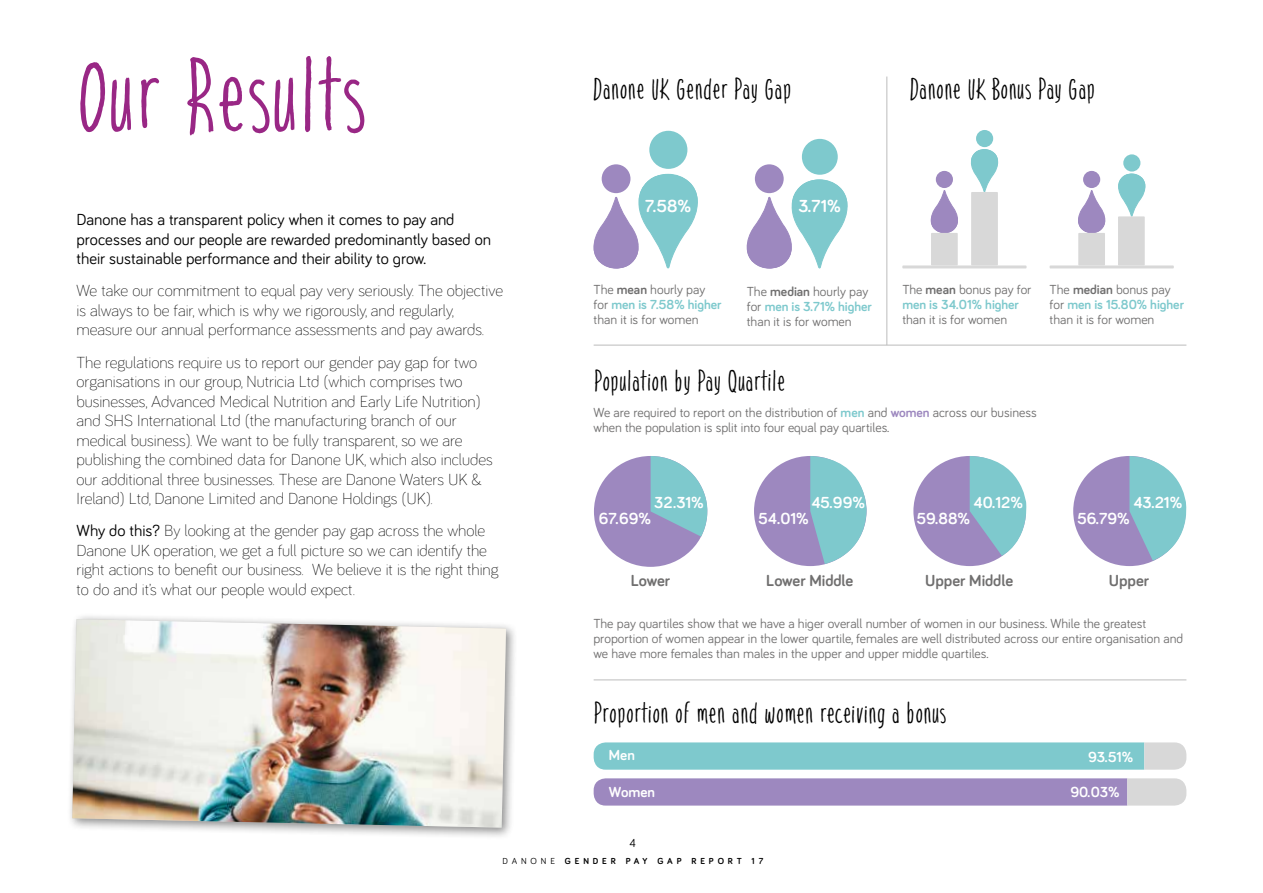
<style>
.page{position:relative;width:1263px;height:893px;background:#fff}
.page>*{position:absolute;margin:0;border:0;box-sizing:border-box;transform-origin:0 0}
.t1{font:108px "Soft Rocks";color:#992785}
.t2{font:30px "Soft Rocks";color:#000}
.t3{font:700 18px "Bariol";color:#fff}
.t4{font:300 16.5px/19.5px "Bariol";color:#000}
.t5{font:16.5px/19.5px "Bariol";color:#000}
.t6{font:700 16.5px "Bariol";color:#fff}
.t7{font:700 16.5px "Bariol";color:#706f6f}
.t8{font:700 15px "Bariol";color:#fff}
.t9{font:13.5px/15px "Bariol";color:#706f6f}
.t10{font:700 13.5px/15px "Bariol";color:#7ec9cd}
.t11{font:12px "Bariol";color:#000}
.t12{font:700 9px "Bariol";letter-spacing:.43em;color:#000}
.s1{font-weight:400}
.s2{font-weight:700}
.s3{font-weight:700;color:#7ec9cd}
.s4{font-weight:400;color:#706f6f}
.s5{color:#706f6f}
.s6{font-weight:700;color:#9d88bf}
</style>
<div class="page">
<div style="left:649px;top:131px;width:38px;height:38px;background:#7ec9cd;border-radius:50%"></div>
<div style="left:602px;top:164px;width:28px;height:29px;background:#9d88bf;border-radius:50%"></div>
<svg style="left:593px;top:174px;width:105px;height:95px"></svg>
<div style="left:594px;top:229px;width:44px;height:39px;background:#9d88bf;border-radius:50%"></div>
<div style="left:594px;top:229px;width:44px;height:39px;border:1px solid #9d88bf;border-radius:50%"></div>
<div style="left:802px;top:139px;width:36px;height:36px;background:#7ec9cd;border-radius:50%"></div>
<div style="left:755px;top:164px;width:29px;height:29px;background:#9d88bf;border-radius:50%"></div>
<svg style="left:746px;top:179px;width:102px;height:90px"></svg>
<div style="left:747px;top:229px;width:44px;height:39px;background:#9d88bf;border-radius:50%"></div>
<div style="left:747px;top:229px;width:44px;height:39px;border:1px solid #9d88bf;border-radius:50%"></div>
<hr style="left:594px;top:345px;width:592px;height:1px;background:#bcbcbc">
<hr style="left:886px;top:77px;width:1px;height:268px;background:#bcbcbc">
<div style="left:976px;top:130px;width:17px;height:17px;background:#7ec9cd;border-radius:50%"></div>
<svg style="left:930px;top:149px;width:69px;height:84px"></svg>
<div style="left:931px;top:209px;width:26px;height:24px;background:#9d88bf;border-radius:50%"></div>
<div style="left:931px;top:209px;width:26px;height:24px;border:1px solid #9d88bf;border-radius:50%"></div>
<div style="left:931px;top:233px;width:27px;height:32px;background:#d8d8d8"></div>
<div style="left:902px;top:265px;width:124px;height:3px;border:2px solid #d8d8d8"></div>
<div style="left:971px;top:192px;width:27px;height:73px;background:#d8d8d8"></div>
<div style="left:1123px;top:154px;width:17px;height:18px;background:#7ec9cd;border-radius:50%"></div>
<div style="left:1083px;top:171px;width:17px;height:17px;background:#9d88bf;border-radius:50%"></div>
<svg style="left:1078px;top:174px;width:68px;height:59px"></svg>
<div style="left:1078px;top:209px;width:27px;height:24px;background:#9d88bf;border-radius:50%"></div>
<div style="left:1078px;top:209px;width:27px;height:24px;border:1px solid #9d88bf;border-radius:50%"></div>
<div style="left:1078px;top:233px;width:27px;height:32px;background:#d8d8d8;border:2px solid #d8d8d8"></div>
<div style="left:1049px;top:265px;width:125px;height:3px;border:2px solid #d8d8d8"></div>
<div style="left:1118px;top:216px;width:27px;height:49px;background:#d8d8d8"></div>
<svg style="left:594px;top:742px;width:592px;height:28px;background:#88cbcf"></svg>
<svg style="left:594px;top:778px;width:592px;height:28px;background:#a593c3"></svg>
<hr style="left:594px;top:679px;width:592px;height:1px;background:#bcbcbc">
<div style="left:594px;top:456px;width:113px;height:111px;background:#9d88bf;border-radius:50%"></div>
<svg style="left:651px;top:456px;width:57px;height:81px"></svg>
<div style="left:754px;top:456px;width:112px;height:110px;background:#9d88bf;border-radius:50%"></div>
<svg style="left:810px;top:456px;width:57px;height:108px"></svg>
<div style="left:913px;top:456px;width:113px;height:110px;background:#9d88bf;border-radius:50%"></div>
<svg style="left:970px;top:456px;width:57px;height:100px"></svg>
<div style="left:1073px;top:456px;width:113px;height:110px;background:#9d88bf;border-radius:50%"></div>
<svg style="left:1129px;top:456px;width:58px;height:105px"></svg>
<div style="left:66px;top:613px;width:452px;height:226px;background:#000;opacity:.45"></div>
<img style="left:72px;top:619px;width:434px;height:209px">
<h1 class="t1" style="left:77px;top:28px;width:291px">Our Results</h1>
<p class="t5" style="left:77px;top:209px;width:416px">Danone has a transparent policy when it comes to pay and processes and our people are rewarded predominantly based on their sustainable performance and their ability to grow.</p>
<p class="t4" style="left:77px;top:280px;width:428px">We take our commitment to equal pay very seriously. The objective is always to be fair, which is why we rigorously, and regularly, measure our annual performance assessments and pay awards.</p>
<p class="t4" style="left:77px;top:351px;width:418px">The regulations require us to report our gender pay gap for two organisations in our group, Nutricia Ltd (which comprises two businesses, Advanced Medical Nutrition and Early Life Nutrition) and SHS International Ltd (the manufacturing branch of our medical business). We want to be fully transparent, so we are publishing the combined data for Danone UK, which also includes our additional three businesses. These are Danone Waters UK &amp; Ireland) Ltd, Danone Limited and Danone Holdings (UK).</p>
<p class="t4" style="left:77px;top:520px;width:423px"><span class="s1">Why do this?</span> By looking at the gender pay gap across the whole Danone UK operation, we get a full picture so we can identify the right actions to benefit our business. We believe it is the right thing to do and it’s what our people would expect.</p>
<h2 class="t2" style="left:594px;top:70px;width:200px">Danone UK Gender Pay Gap</h2>
<h2 class="t2" style="left:910px;top:70px;width:187px">Danone UK Bonus Pay Gap</h2>
<p class="t3" style="left:645px;top:194px;width:48px">7.58%</p>
<p class="t3" style="left:798px;top:194px;width:44px">3.71%</p>
<p class="t9" style="left:594px;top:281px;width:129px">The <span class="s2">mean</span> hourly pay for <span class="s3">men is 7.58% higher </span>than it is for women</p>
<p class="t9" style="left:747px;top:283px;width:127px">The <span class="s2">median</span> hourly pay for <span class="s3">men is 3.71% higher </span>than it is for women</p>
<p class="t10" style="left:902px;top:281px;width:131px"><span class="s4">The</span> <span class="s5">mean</span> <span class="s4">bonus pay for </span>men is 34.01% higher</p>
<p class="t9" style="left:902px;top:311px;width:106px">than it is for women</p>
<p class="t9" style="left:1049px;top:281px;width:136px">The <span class="s2">median</span> bonus pay for <span class="s3">men is 15.80% higher </span>than it is for women</p>
<h2 class="t2" style="left:594px;top:362px;width:193px">Population by Pay Quartile</h2>
<p class="t9" style="left:593px;top:404px;width:445px">We are required to report on the distribution of <span class="s3">men</span> and <span class="s6">women</span> across our business when the population is split into four equal pay quartiles.</p>
<p class="t6" style="left:654px;top:491px;width:51px">32.31%</p>
<p class="t6" style="left:811px;top:491px;width:55px">45.99%</p>
<p class="t6" style="left:973px;top:491px;width:51px">40.12%</p>
<p class="t6" style="left:1133px;top:491px;width:51px">43.21%</p>
<p class="t6" style="left:599px;top:508px;width:54px">67.69%</p>
<p class="t6" style="left:758px;top:507px;width:52px">54.01%</p>
<p class="t6" style="left:917px;top:507px;width:55px">59.88%</p>
<p class="t6" style="left:1077px;top:507px;width:54px">56.79%</p>
<p class="t7" style="left:631px;top:569px;width:41px">Lower</p>
<p class="t7" style="left:766px;top:569px;width:89px">Lower Middle</p>
<p class="t7" style="left:925px;top:569px;width:89px">Upper Middle</p>
<p class="t7" style="left:1109px;top:569px;width:42px">Upper</p>
<p class="t9" style="left:593px;top:616px;width:591px">The pay quartiles show that we have a higer overall number of women in our business. While the greatest proportion of women appear in the lower quartile, females are well distributed across our entire organisation and we have more females than males in the upper and upper middle quartiles.</p>
<h2 class="t2" style="left:594px;top:694px;width:354px">Proportion of men and women receiving a bonus</h2>
<p class="t8" style="left:609px;top:745px;width:27px">Men</p>
<p class="t8" style="left:1088px;top:746px;width:47px">93.51%</p>
<p class="t8" style="left:609px;top:782px;width:47px">Women</p>
<p class="t8" style="left:1070px;top:782px;width:51px">90.03%</p>
<p class="t11" style="left:629px;top:834px;width:8px">4</p>
<p class="t12" style="left:503px;top:854px;width:262px"><span class="s1">DANONE</span> GENDER PAY GAP REPORT 17</p>
</div>
